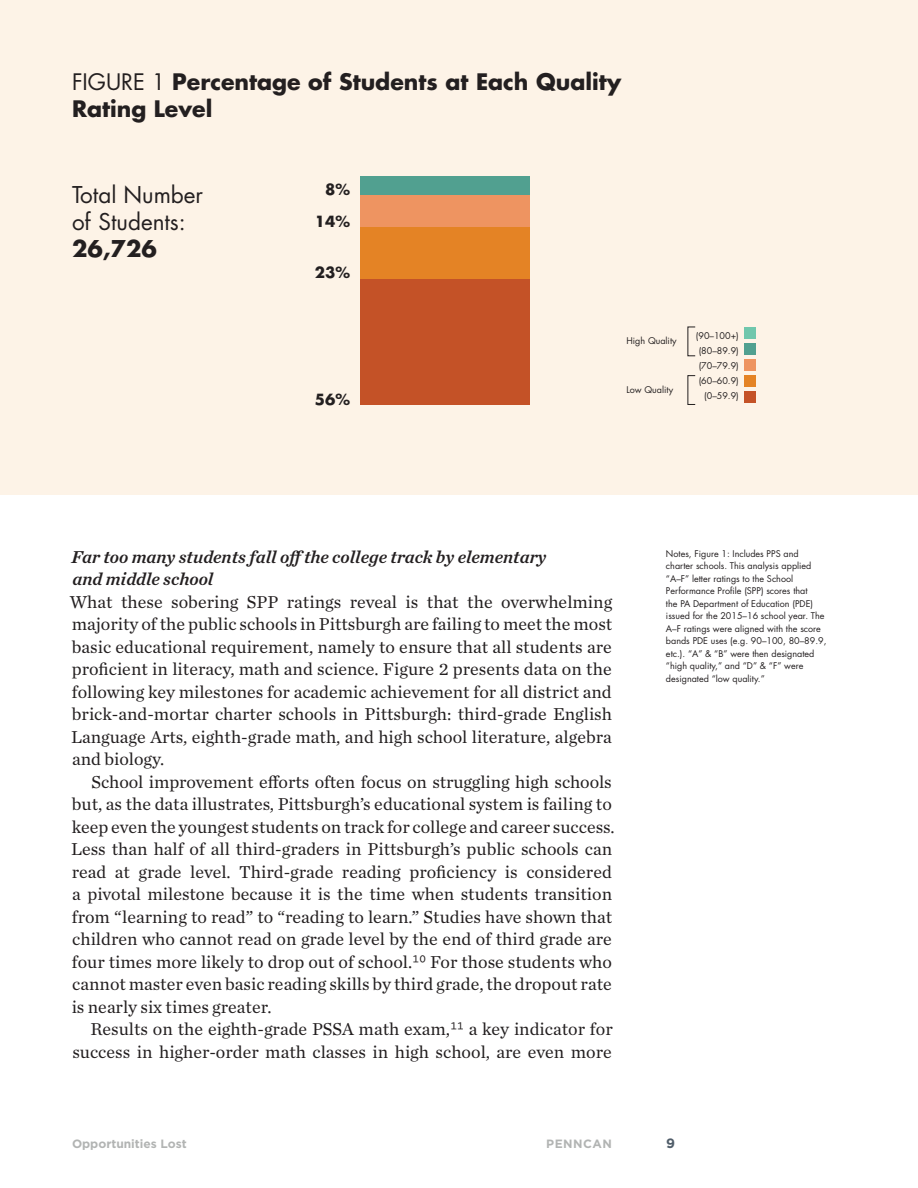
<style>
.page{position:relative;width:918px;height:1188px;background:#fff}
.page>*{position:absolute;margin:0;border:0;box-sizing:border-box;transform-origin:0 0}
.t1{font:22.5px/27px "Futura Std";color:#231f20}
.t2{font:700 22.5px "Futura Std";color:#231f20}
.t3{font:700 22.2px/26.5px "Futura Std";color:#231f20}
.t4{font:18px/22.5px "Chronicle Text G1";color:#231f20;text-align:justify}
.t5{font:italic 18px/22.5px "Chronicle Text G1 Semi";color:#231f20}
.t6{font:700 15px/32px "Futura Std";color:#231f20;text-align:right}
.t7{font:700 13.5px "Gotham";color:#505d69}
.t8{font:700 12px "Gotham";color:#b2b4b3}
.t9{font:700 12px "Gotham";letter-spacing:.04em;color:#b2b4b3}
.t10{font:9px/12.5px "Futura Std";color:#231f20;text-align:right}
.s1{font-weight:400}
.s2{font-family:"Gotham"}
</style>
<div class="page">
<div style="left:0;top:0;width:917px;height:495px;background:#fdf3e7"></div>
<div style="left:745px;top:375px;width:11px;height:11px;background:#e48325"></div>
<div style="left:745px;top:343px;width:11px;height:12px;background:#51a090"></div>
<div style="left:745px;top:327px;width:11px;height:12px;background:#70c7ad"></div>
<div style="left:745px;top:391px;width:11px;height:11px;background:#c45227"></div>
<div style="left:745px;top:359px;width:11px;height:11px;background:#ee9461"></div>
<div style="left:360px;top:278px;width:170px;height:127px;background:#c45227"></div>
<div style="left:360px;top:177px;width:170px;height:18px;background:#51a090"></div>
<div style="left:360px;top:195px;width:170px;height:32px;background:#ee9461"></div>
<div style="left:360px;top:227px;width:170px;height:51px;background:#e48325"></div>
<p class="t3" style="left:72px;top:68px;width:551px"><span class="s1">FIGURE 1</span> Percentage of Students at Each Quality<br>Rating Level</p>
<p class="t1" style="left:72px;top:181px;width:133px">Total Number of Students:</p>
<p class="t2" style="left:72px;top:233px;width:86px">26,726</p>
<p class="t6" style="left:315px;top:173px;width:37px">8%<br>14%</p>
<p class="t6" style="left:315px;top:256px;width:37px">23%</p>
<p class="t6" style="left:315px;top:383px;width:37px">56%</p>
<p class="t10" style="left:627px;top:335px;width:52px">High Quality</p>
<p class="t10" style="left:627px;top:383px;width:48px">Low Quality</p>
<p class="t10" style="left:696px;top:328px;width:44px;line-height:15px">(90–100+) (80–89.9) (70–79.9) (60–60.9) (0–59.9)</p>
<p class="t5" style="left:71px;top:544px;width:476px">Far too many students fall off the college track by elementary and middle school</p>
<p class="t4" style="left:70px;top:589px;width:544px">What these sobering SPP ratings reveal is that the overwhelming majority of the public schools in Pittsburgh are failing to meet the most basic educational requirement, namely to ensure that all students are proficient in literacy, math and science. Figure 2 presents data on the following key milestones for academic achievement for all district and brick-and-mortar charter schools in Pittsburgh: third-grade English Language Arts, eighth-grade math, and high school literature, algebra and biology.</p>
<p class="t4" style="left:71px;top:769px;width:545px;text-align:left;text-indent:21px">School improvement efforts often focus on struggling high schools but, as the data illustrates, Pittsburgh’s educational system is failing to keep even the youngest students on track for college and career success.<br>Less than half of all third-graders in Pittsburgh’s public schools can read at grade level. Third-grade reading proficiency is considered a pivotal milestone because it is the time when students transition from “learning to read” to “reading to learn.” Studies have shown that children who cannot read on grade level by the end of third grade are four times more likely to drop out of school.<span class="s2">10</span> For those students who cannot master even basic reading skills by third grade, the dropout rate is nearly six times greater.</p>
<p class="t4" style="left:72px;top:1017px;width:542px;text-align:right">Results on the eighth-grade PSSA math exam,<span class="s2">11</span> a key indicator for success in higher-order math classes in high school, are even more</p>
<p class="t10" style="left:666px;top:548px;width:162px;text-align:left">Notes, Figure 1: Includes PPS and charter schools. This analysis applied “A–F” letter ratings to the School Performance Profile (SPP) scores that<br>the PA Department of Education (PDE) issued for the 2015–16 school year. The A–F ratings were aligned with the score bands PDE uses (e.g. 90–100, 80–89.9, etc.). “A” &amp; “B” were then designated “high quality,” and “D” &amp; “F” were designated “low quality.”</p>
<p class="t8" style="left:72px;top:1135px;width:116px">Opportunities Lost</p>
<p class="t9" style="left:546px;top:1135px;width:67px">PENNCAN</p>
<p class="t7" style="left:666px;top:1134px;width:10px">9</p>
</div>
